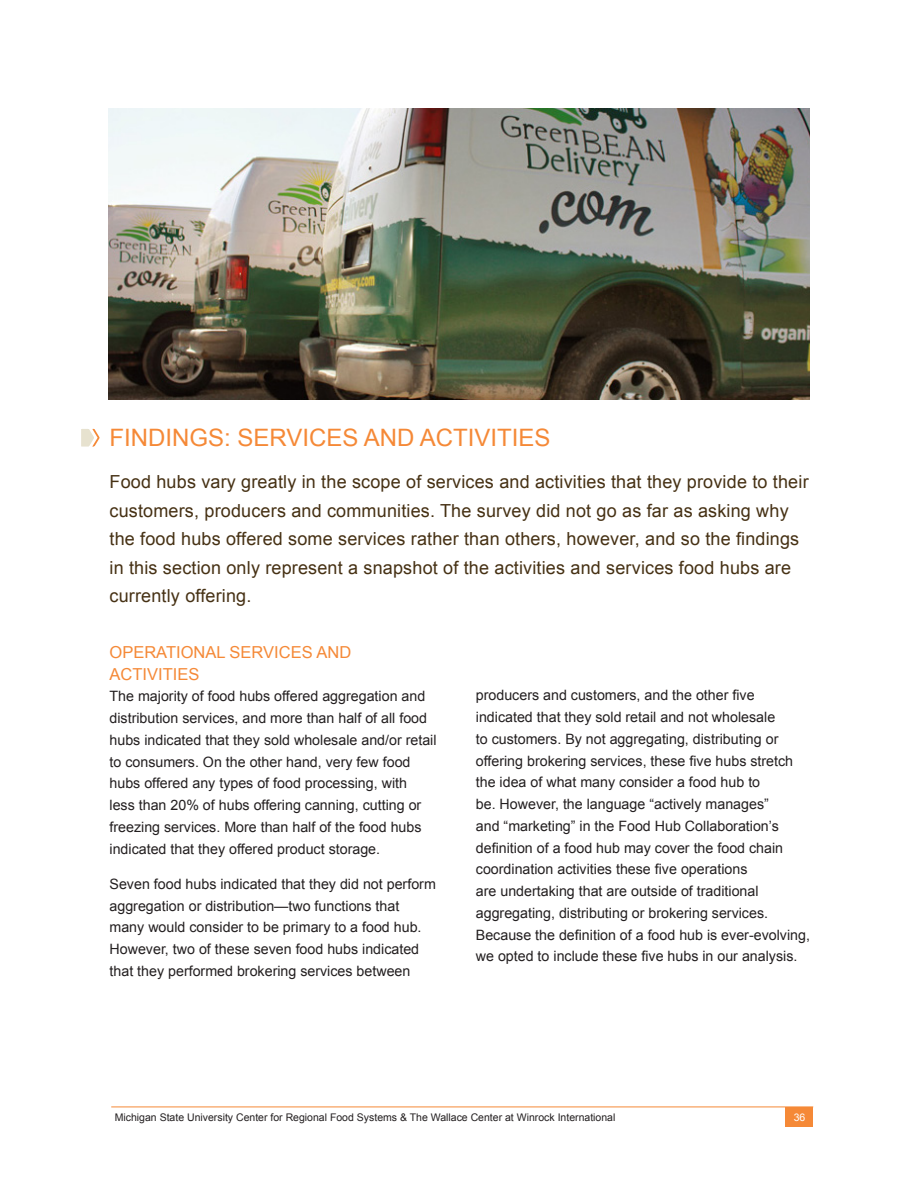
<style>
.page{position:relative;width:918px;height:1188px;background:#fff}
.page>*{position:absolute;margin:0;border:0;box-sizing:border-box;transform-origin:0 0}
.t1{font:24px "Arial";color:#f58937}
.Intro_Copy___Brown{font:18px/28.5px "Arial";letter-spacing:.01em;color:#463114}
.t2{font:16.5px/21.8px "Arial";color:#f58937}
.Body_Copy___Black{font:14.25px/21.8px "Arial";color:#231f20}
.t3{font:10.5px "Arial";color:#231f20}
.t4{font:10.5px "Arial";color:#fff}
</style>
<div class="page">
<img style="left:108px;top:108px;width:702px;height:292px">
<svg style="left:81px;top:428px;width:19px;height:19px"></svg>
<hr style="left:111px;top:1107px;width:702px;height:1px;background:#f58937">
<div style="left:786px;top:1107px;width:27px;height:20px;background:#f58937"></div>
<h2 class="t1" style="left:110px;top:422px;width:443px">FINDINGS: SERVICES AND ACTIVITIES</h2>
<p class="Intro_Copy___Brown" style="left:110px;top:468px;width:701px">Food hubs vary greatly in the scope of services and activities that they provide to their customers, producers and communities. The survey did not go as far as asking why the food hubs offered some services rather than others, however, and so the findings in this section only represent a snapshot of the activities and services food hubs are currently offering.</p>
<h3 class="t2" style="left:110px;top:641px;width:243px">OPERATIONAL SERVICES AND<br>ACTIVITIES</h3>
<p class="Body_Copy___Black" style="left:110px;top:686px;width:329px">The majority of food hubs offered aggregation and distribution services, and more than half of all food hubs indicated that they sold wholesale and/or retail to consumers. On the other hand, very few food hubs offered any types of food processing, with<br>less than 20% of hubs offering canning, cutting or freezing services. More than half of the food hubs indicated that they offered product storage.</p>
<p class="Body_Copy___Black" style="left:110px;top:873px;width:328px">Seven food hubs indicated that they did not perform aggregation or distribution—two functions that many would consider to be primary to a food hub.<br>However, two of these seven food hubs indicated that they performed brokering services between</p>
<p class="Body_Copy___Black" style="left:476px;top:685px;width:336px">producers and customers, and the other five indicated that they sold retail and not wholesale<br>to customers. By not aggregating, distributing or offering brokering services, these five hubs stretch the idea of what many consider a food hub to<br>be. However, the language “actively manages”<br>and “marketing” in the Food Hub Collaboration’s definition of a food hub may cover the food chain coordination activities these five operations<br>are undertaking that are outside of traditional aggregating, distributing or brokering services.<br>Because the definition of a food hub is ever-evolving, we opted to include these five hubs in our analysis.</p>
<p class="t3" style="left:115px;top:1110px;width:502px">Michigan State University Center for Regional Food Systems &amp; The Wallace Center at Winrock International</p>
<p class="t4" style="left:794px;top:1110px;width:13px">36</p>
</div>
